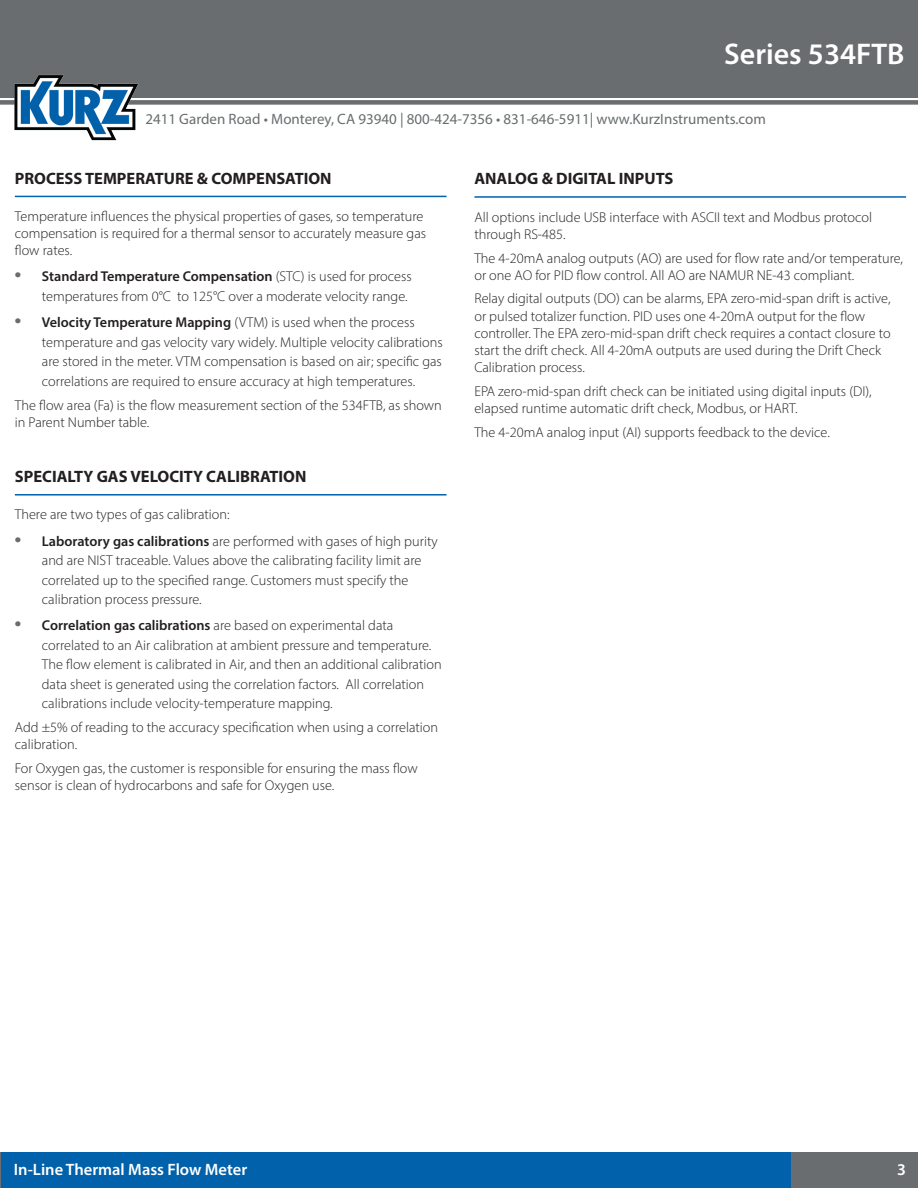
<style>
.page{position:relative;width:918px;height:1188px;background:#fff}
.page>*{position:absolute;margin:0;border:0;box-sizing:border-box;transform-origin:0 0}
.Header_productName_w{font:600 30px "Myriad Pro";color:#fff}
.Feature_heading-spac{font:700 16.5px "Myriad Pro";color:#231f20}
.Footer_pageNumber{font:600 16.5px "Myriad Pro";color:#fff}
.t1{font:15px "Myriad Pro";color:#696d6f}
.Body{font:300 14.25px/17.1px "Myriad Pro";color:#231f20}
.s1{font-family:"Arial";font-weight:700;font-size:18px;color:#696d6f}
.s2{font-weight:600}
</style>
<div class="page">
<div style="left:0;top:0;width:918px;height:97px;background:#696d6f"></div>
<svg style="left:0;top:100px;width:918px;height:5px;background:#777b7c"></svg>
<div style="left:0;top:1152px;width:791px;height:36px;background:#0161aa"></div>
<div style="left:791px;top:1152px;width:127px;height:36px;background:#696d6f"></div>
<hr style="left:0;top:1152px;width:1px;height:36px;background:#696d6f">
<img style="left:13px;top:75px;width:126px;height:66px">
<hr style="left:474px;top:196px;width:432px;height:2px;background:#0161aa">
<hr style="left:15px;top:196px;width:432px;height:1px;background:#0161aa">
<hr style="left:15px;top:494px;width:432px;height:2px;background:#0161aa">
<p class="Header_productName_w" style="left:724px;top:35px;width:182px">Series 534FTB</p>
<p class="t1" style="left:145px;top:110px;width:622px">2411 Garden Road • Monterey, CA 93940 | 800-424-7356 • 831-646-5911| www.KurzInstruments.com</p>
<p class="Feature_heading-spac" style="left:15px;top:167px;width:318px">PROCESS TEMPERATURE &amp; COMPENSATION</p>
<p class="Body" style="left:15px;top:208px;width:413px">Temperature influences the physical properties of gases, so temperature compensation is required for a thermal sensor to accurately measure gas flow rates.</p>
<p class="Body" style="left:15px;top:267px;width:398px;line-height:19.5px;text-align:right"><span class="s1">•</span> <span class="s2">Standard Temperature Compensation</span> (STC) is used for process temperatures from 0°C to 125°C over a moderate velocity range.</p>
<p class="Body" style="left:42px;top:313px;width:402px;line-height:19.5px;text-indent:-27px"><span class="s1">•</span> <span class="s2">Velocity Temperature Mapping</span> (VTM) is used when the process temperature and gas velocity vary widely. Multiple velocity calibrations are stored in the meter. VTM compensation is based on air; specific gas correlations are required to ensure accuracy at high temperatures.</p>
<p class="Body" style="left:15px;top:396px;width:429px">The flow area (Fa) is the flow measurement section of the 534FTB, as shown in Parent Number table.</p>
<p class="Feature_heading-spac" style="left:15px;top:466px;width:293px">SPECIALTY GAS VELOCITY CALIBRATION</p>
<p class="Body" style="left:15px;top:506px;width:216px">There are two types of gas calibration:</p>
<p class="Body" style="left:42px;top:531px;width:397px;line-height:19.5px;text-indent:-27px"><span class="s1">•</span> <span class="s2">Laboratory gas calibrations</span> are performed with gases of high purity and are NIST traceable. Values above the calibrating facility limit are correlated up to the specified range. Customers must specify the calibration process pressure.</p>
<p class="Body" style="left:42px;top:616px;width:401px;line-height:19.5px;text-indent:-27px"><span class="s1">•</span> <span class="s2">Correlation gas calibrations</span> are based on experimental data correlated to an Air calibration at ambient pressure and temperature.<br>The flow element is calibrated in Air, and then an additional calibration data sheet is generated using the correlation factors. All correlation calibrations include velocity-temperature mapping.</p>
<p class="Body" style="left:15px;top:719px;width:425px">Add ±5% of reading to the accuracy specification when using a correlation calibration.</p>
<p class="Body" style="left:15px;top:760px;width:404px">For Oxygen gas, the customer is responsible for ensuring the mass flow sensor is clean of hydrocarbons and safe for Oxygen use.</p>
<p class="Feature_heading-spac" style="left:474px;top:168px;width:201px">ANALOG &amp; DIGITAL INPUTS</p>
<p class="Body" style="left:474px;top:208px;width:399px">All options include USB interface with ASCII text and Modbus protocol through RS-485.</p>
<p class="Body" style="left:474px;top:249px;width:430px">The 4-20mA analog outputs (AO) are used for flow rate and/or temperature, or one AO for PID flow control. All AO are NAMUR NE-43 compliant.</p>
<p class="Body" style="left:474px;top:290px;width:418px">Relay digital outputs (DO) can be alarms, EPA zero-mid-span drift is active, or pulsed totalizer function. PID uses one 4-20mA output for the flow controller. The EPA zero-mid-span drift check requires a contact closure to start the drift check. All 4-20mA outputs are used during the Drift Check Calibration process.</p>
<p class="Body" style="left:474px;top:382px;width:399px">EPA zero-mid-span drift check can be initiated using digital inputs (DI), elapsed runtime automatic drift check, Modbus, or HART.</p>
<p class="Body" style="left:474px;top:423px;width:357px">The 4-20mA analog input (AI) supports feedback to the device.</p>
<p class="Footer_pageNumber" style="left:14px;top:1158px;width:235px">In-Line Thermal Mass Flow Meter</p>
<p class="Footer_pageNumber" style="left:897px;top:1158px;width:10px">3</p>
</div>
